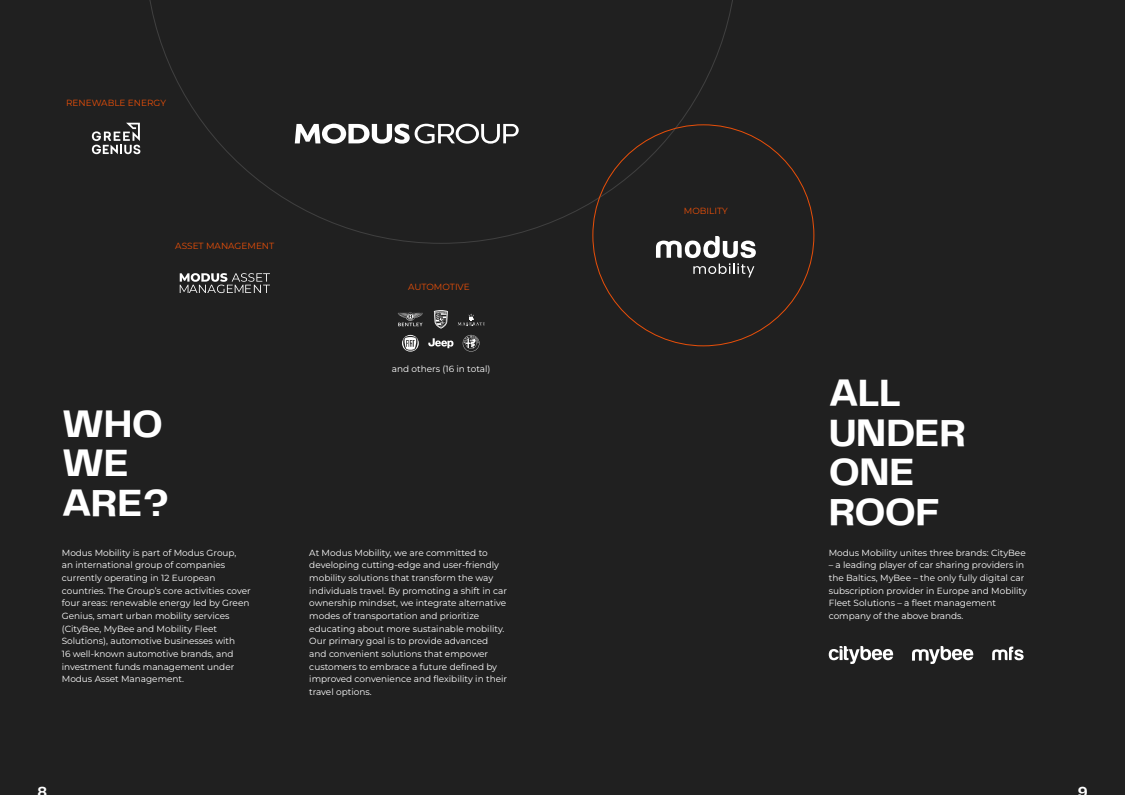
<style>
.page{position:relative;width:1125px;height:795px;background:#202020}
.page>*{position:absolute;margin:0;border:0;box-sizing:border-box;transform-origin:0 0}
.t1{font:700 39.53px/39.5px "Telegraf";letter-spacing:-.015em;color:#fff}
.t2{font:700 15px "Telegraf";color:#fff}
.t3{font:8.93px/12.7px "Montserrat";color:#fff}
.t4{font:8.93px "Montserrat";color:#e84f09}
</style>
<div class="page">
<svg style="left:92px;top:123px;width:48px;height:31px"></svg>
<svg style="left:180px;top:273px;width:90px;height:20px"></svg>
<svg style="left:463px;top:335px;width:16px;height:17px"></svg>
<svg style="left:434px;top:310px;width:14px;height:19px"></svg>
<svg style="left:458px;top:313px;width:27px;height:13px"></svg>
<svg style="left:398px;top:313px;width:25px;height:13px"></svg>
<svg style="left:402px;top:335px;width:17px;height:17px"></svg>
<svg style="left:428px;top:338px;width:25px;height:10px"></svg>
<svg style="left:149px;top:0;width:589px;height:244px"></svg>
<svg style="left:829px;top:646px;width:64px;height:18px"></svg>
<svg style="left:912px;top:646px;width:61px;height:18px"></svg>
<svg style="left:992px;top:647px;width:32px;height:13px"></svg>
<svg style="left:656px;top:236px;width:100px;height:41px"></svg>
<p class="t4" style="left:66px;top:96px;width:102px">RENEWABLE ENERGY</p>
<p class="t4" style="left:175px;top:240px;width:101px">ASSET MANAGEMENT</p>
<h1 class="t1" style="left:62px;top:404px;width:109px">WHO<br>WE<br>ARE?</h1>
<p class="t4" style="left:408px;top:281px;width:63px">AUTOMOTIVE</p>
<p class="t3" style="left:392px;top:362px;width:100px">and others (16 in total)</p>
<p class="t3" style="left:62px;top:546px;width:190px">Modus Mobility is part of Modus Group,<br>an international group of companies currently operating in 12 European countries. The Group’s core activities cover four areas: renewable energy led by Green Genius, smart urban mobility services (CityBee, MyBee and Mobility Fleet Solutions), automotive businesses with<br>16 well-known automotive brands, and investment funds management under Modus Asset Management.</p>
<p class="t3" style="left:309px;top:546px;width:199px">At Modus Mobility, we are committed to developing cutting-edge and user-friendly mobility solutions that transform the way individuals travel. By promoting a shift in car ownership mindset, we integrate alternative modes of transportation and prioritize educating about more sustainable mobility.<br>Our primary goal is to provide advanced and convenient solutions that empower customers to embrace a future defined by improved convenience and flexibility in their travel options.</p>
<p class="t4" style="left:684px;top:205px;width:46px">MOBILITY</p>
<h1 class="t1" style="left:829px;top:373px;width:139px">ALL<br>UNDER<br>ONE<br>ROOF</h1>
<p class="t3" style="left:829px;top:546px;width:199px">Modus Mobility unites three brands: CityBee</p>
<p class="t3" style="left:829px;top:559px;width:200px">– a leading player of car sharing providers in the Baltics, MyBee – the only fully digital car subscription provider in Europe and Mobility Fleet Solutions – a fleet management company of the above brands.</p>
<h2 class="t2" style="left:37px;top:781px;width:11px">8</h2>
<h2 class="t2" style="left:1078px;top:781px;width:11px">9</h2>
</div>
